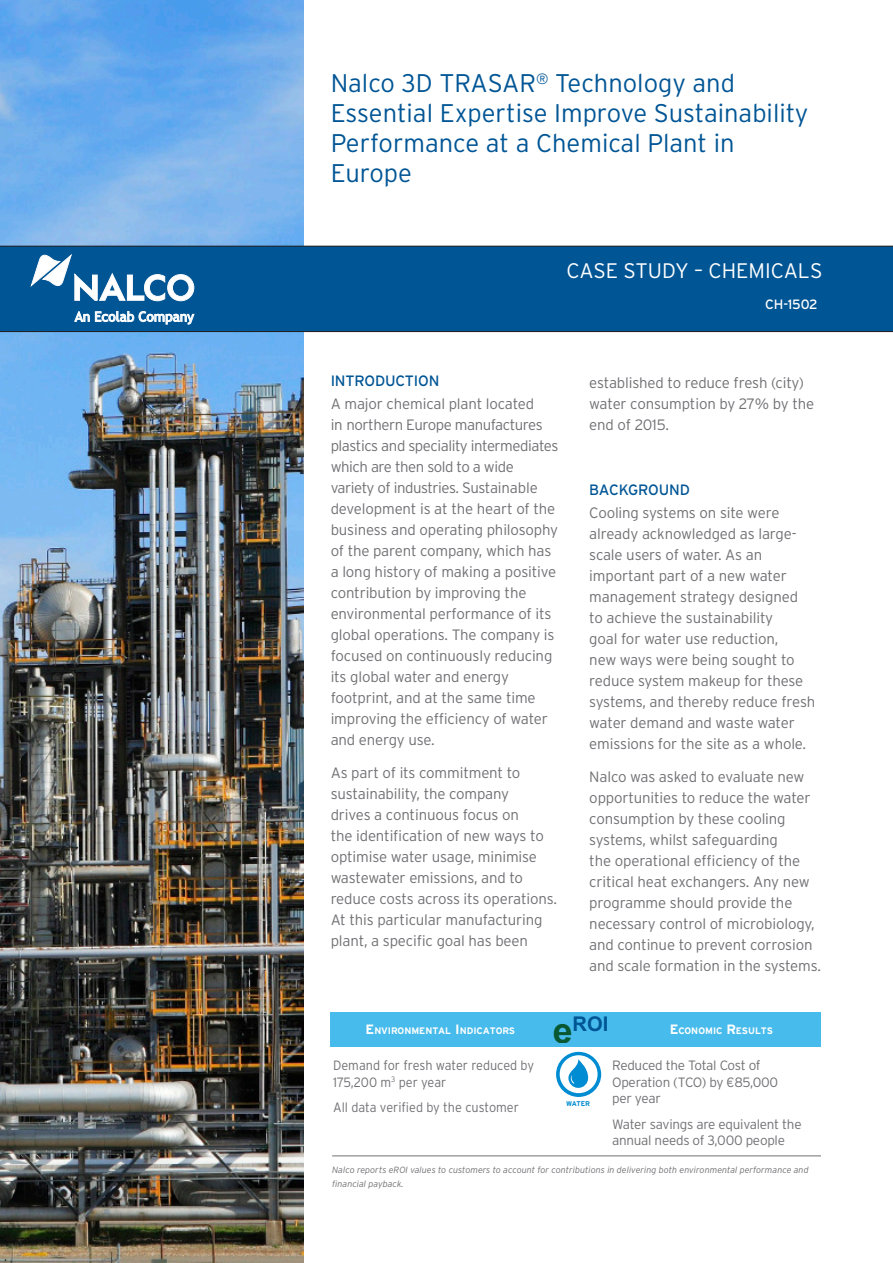
<style>
.page{position:relative;width:893px;height:1263px;background:#fff}
.page>*{position:absolute;margin:0;border:0;box-sizing:border-box;transform-origin:0 0}
.Headline{font:300 25.5px/30px "Interstate";color:#005595}
.Headline-2{font:300 21px "Interstate";color:#fff}
.t1{font:700 20.25px "Arial";color:#005595}
.body{font:300 15px/21px "Interstate";letter-spacing:-.01em;color:#717074}
.subhead{font:15px "Interstate";letter-spacing:-.01em;color:#005595}
.Body_text{font:300 13.5px/16.5px "Interstate";letter-spacing:-.02em;color:#717074}
.Body_text-2{font:300 13.5px/16.5px "Interstate";color:#717074;scale:.94 1}
.t2{font:13.5px "Trebuchet MS";color:#fff}
.body-2{font:13.5px "Interstate";letter-spacing:-.01em;color:#fff}
.Indent{font:700 9.45px "Interstate";color:#fff}
.t3{font:italic 300 9px/13.5px "Interstate";color:#717074}
.t4{font:700 6.9px "Interstate";letter-spacing:-.035em;color:#008cd2}
.s1{font-size:13.5px}
.s2{font-size:36px;color:#095832}
</style>
<div class="page">
<img style="left:0;top:0;width:304px;height:1263px">
<div style="left:0;top:246px;width:893px;height:86px;background:#005595"></div>
<div style="left:331px;top:1012px;width:490px;height:34px;background:#47bbeb"></div>
<hr style="left:332px;top:1155px;width:489px;height:1px;background:#717074">
<svg style="left:31px;top:254px;width:164px;height:47px"></svg>
<svg style="left:74px;top:311px;width:121px;height:14px;background:#5a90ba"></svg>
<svg style="left:556px;top:1052px;width:45px;height:45px"></svg>
<p class="t2" style="left:75px;top:309px;width:121px">An Ecolab Company</p>
<p class="Headline" style="left:331px;top:68px;width:479px">Nalco 3D TRASAR<sup>®</sup> Technology and<br>Essential Expertise Improve Sustainability<br>Performance at a Chemical Plant in<br>Europe</p>
<p class="Headline-2" style="left:566px;top:258px;width:257px">CASE STUDY – CHEMICALS</p>
<p class="subhead" style="left:331px;top:371px;width:110px">INTRODUCTION</p>
<p class="body" style="left:331px;top:393px;width:229px">A major chemical plant located<br>in northern Europe manufactures plastics and speciality intermediates which are then sold to a wide variety of industries. Sustainable development is at the heart of the business and operating philosophy of the parent company, which has a long history of making a positive contribution by improving the environmental performance of its global operations. The company is focused on continuously reducing its global water and energy footprint, and at the same time improving the efficiency of water and energy use.</p>
<p class="body" style="left:331px;top:762px;width:228px">As part of its commitment to sustainability, the company<br>drives a continuous focus on<br>the identification of new ways to optimise water usage, minimise wastewater emissions, and to reduce costs across its operations.<br>At this particular manufacturing plant, a specific goal has been</p>
<p class="body-2" style="left:765px;top:296px;width:54px">CH-1502</p>
<p class="body" style="left:589px;top:373px;width:226px">established to reduce fresh (city) water consumption by 27% by the end of 2015.</p>
<p class="subhead" style="left:589px;top:480px;width:102px">BACKGROUND</p>
<p class="body" style="left:589px;top:502px;width:228px">Cooling systems on site were already acknowledged as large&shy;scale users of water. As an important part of a new water management strategy designed to achieve the sustainability<br>goal for water use reduction,<br>new ways were being sought to reduce system makeup for these systems, and thereby reduce fresh water demand and waste water emissions for the site as a whole.</p>
<p class="body" style="left:589px;top:766px;width:233px">Nalco was asked to evaluate new opportunities to reduce the water consumption by these cooling systems, whilst safeguarding<br>the operational efficiency of the critical heat exchangers. Any new programme should provide the necessary control of microbiology, and continue to prevent corrosion and scale formation in the systems.</p>
<p class="Indent" style="left:366px;top:1025px;width:151px"><span class="s1">E</span>NVIRONMENTAL <span class="s1">I</span> NDICATORS</p>
<p class="t1" style="left:553px;top:1012px;width:57px"><span class="s2">e</span>ROI</p>
<p class="Indent" style="left:670px;top:1024px;width:105px"><span class="s1">E</span>CONOMIC <span class="s1">R</span>ESULTS</p>
<p class="Body_text-2" style="left:333px;top:1057px;width:215px">Demand for fresh water reduced by<br>175,200 m<sup>3</sup> per year</p>
<p class="Body_text-2" style="left:333px;top:1099px;width:199px">All data verified by the customer</p>
<p class="Body_text" style="left:612px;top:1057px;width:168px">Reduced the Total Cost of<br>Operation (TCO) by €85,000 per year</p>
<p class="Body_text" style="left:612px;top:1116px;width:191px">Water savings are equivalent the annual needs of 3,000 people</p>
<p class="t4" style="left:566px;top:1099px;width:25px">WATER</p>
<p class="t3" style="left:332px;top:1163px;width:478px">Nalco reports eROI values to customers to account for contributions in delivering both environmental performance and financial payback.</p>
</div>
